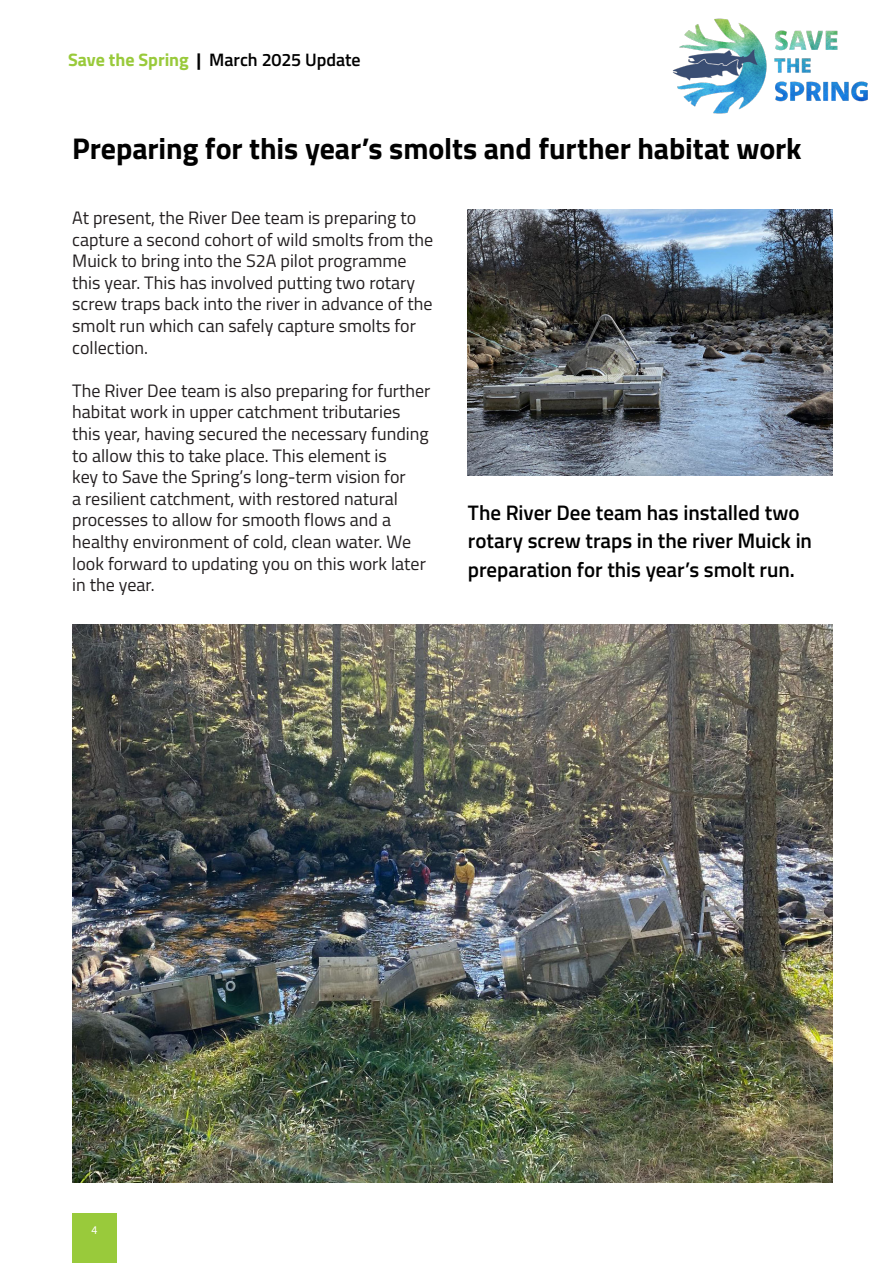
<style>
.page{position:relative;width:893px;height:1263px;background:#fff}
.page>*{position:absolute;margin:0;border:0;box-sizing:border-box;transform-origin:0 0}
._14_Titillium_Web{font:700 30px "Titillium Web";letter-spacing:-.005em;color:#010101}
._14_Titillium_Web-2{font:600 21px/28.5px "Titillium Web";color:#010101}
.t1{font:18px/21.6px "Titillium Web";color:#231f20}
._8_10_Source_Sans_Pro{font:600 18px "Titillium Web";letter-spacing:-.005em;color:#010101}
.t2{font:12px "Source Sans Pro";color:#fff}
.s1{font-weight:700;color:#99ca3b}
.s2{font-weight:700}
</style>
<div class="page">
<img style="left:672px;top:18px;width:196px;height:96px">
<div style="left:72px;top:1213px;width:45px;height:50px;background:#99ca3b"></div>
<img style="left:468px;top:209px;width:364px;height:266px">
<img style="left:72px;top:625px;width:760px;height:557px">
<p class="_8_10_Source_Sans_Pro" style="left:68px;top:47px;width:294px"><span class="s1">Save the Spring</span> <span class="s2">|</span> March 2025 Update</p>
<p class="_14_Titillium_Web" style="left:72px;top:125px;width:731px">Preparing for this year’s smolts and further habitat work</p>
<p class="t1" style="left:72px;top:206px;width:363px">At present, the River Dee team is preparing to capture a second cohort of wild smolts from the Muick to bring into the S2A pilot programme this year. This has involved putting two rotary screw traps back into the river in advance of the smolt run which can safely capture smolts for collection.</p>
<p class="t1" style="left:72px;top:379px;width:360px">The River Dee team is also preparing for further habitat work in upper catchment tributaries this year, having secured the necessary funding to allow this to take place. This element is<br>key to Save the Spring’s long-term vision for<br>a resilient catchment, with restored natural processes to allow for smooth flows and a healthy environment of cold, clean water. We look forward to updating you on this work later in the year.</p>
<p class="_14_Titillium_Web-2" style="left:468px;top:497px;width:346px">The River Dee team has installed two rotary screw traps in the river Muick in preparation for this year’s smolt run.</p>
<p class="t2" style="left:92px;top:1222px;width:7px">4</p>
</div>
